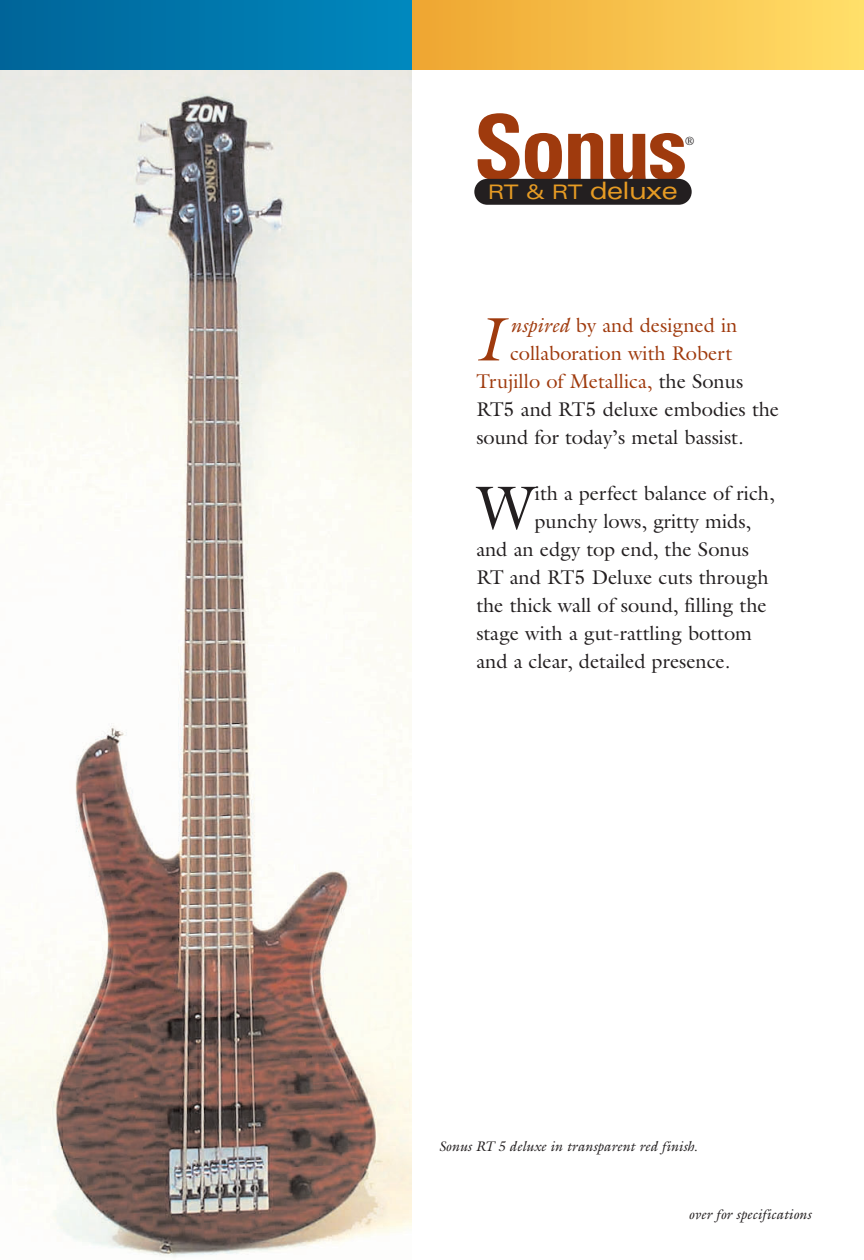
<style>
.page{position:relative;width:864px;height:1260px;background:#fff}
.page>*{position:absolute;margin:0;border:0;box-sizing:border-box;transform-origin:0 0}
.t1{font:700 condensed 90px "Univers";letter-spacing:-.03em;color:#9f3a0d}
.t2{font:italic 62px "Galliard";color:#9f3a0d}
.t3{font:61.2px "Galliard";color:#231f20}
.t4{font:expanded 24px "Univers";letter-spacing:-.02em;color:#e69b24}
.t5{font:20px "Galliard";color:#231f20}
.t6{font:20px "Galliard";color:#9f3a0d}
.t7{font:italic 14px "Galliard";color:#231f20}
.t8{font:12px "Galliard";color:#231f20}
.s1{font-size:20px}
.s2{font-style:italic}
.s3{color:#231f20}
</style>
<div class="page">
<div style="left:411px;top:0;width:453px;height:70px;background:linear-gradient(to right,#eea530,#ffdf69)"></div>
<div style="left:474px;top:179px;width:218px;height:26px;background:#231f20;border-radius:13px"></div>
<div style="left:0;top:0;width:411px;height:70px;background:linear-gradient(to right,#006498,#0088be)"></div>
<img style="left:0;top:70px;width:412px;height:1187px">
<h1 class="t1" style="left:474px;top:114px;width:215px">Sonus</h1>
<p class="t8" style="left:685px;top:137px;width:11px">®</p>
<p class="t4" style="left:488px;top:182px;width:191px"><span class="s1">RT &amp; RT</span> deluxe</p>
<h2 class="t2" style="left:475px;top:316px;width:28px">I</h2>
<p class="t6" style="left:510px;top:318px;width:229px"><span class="s2">nspired</span> by and designed in</p>
<p class="t6" style="left:510px;top:346px;width:224px">collaboration with Robert</p>
<p class="t6" style="left:476px;top:374px;width:268px">Trujillo of Metallica, <span class="s3">the Sonus</span></p>
<p class="t5" style="left:476px;top:402px;width:304px">RT5 and RT5 deluxe embodies the</p>
<p class="t5" style="left:476px;top:430px;width:269px">sound for today’s metal bassist.</p>
<h3 class="t3" style="left:477px;top:484px;width:59px">W</h3>
<p class="t5" style="left:535px;top:486px;width:241px">ith a perfect balance of rich,</p>
<p class="t5" style="left:535px;top:514px;width:218px">punchy lows, gritty mids,</p>
<p class="t5" style="left:476px;top:542px;width:274px">and an edgy top end, the Sonus</p>
<p class="t5" style="left:476px;top:570px;width:294px">RT and RT5 Deluxe cuts through</p>
<p class="t5" style="left:476px;top:598px;width:292px">the thick wall of sound, filling the</p>
<p class="t5" style="left:476px;top:626px;width:277px">stage with a gut-rattling bottom</p>
<p class="t5" style="left:476px;top:654px;width:256px">and a clear, detailed presence.</p>
<p class="t7" style="left:439px;top:1141px;width:260px">Sonus RT 5 deluxe in transparent red finish.</p>
<p class="t7" style="left:688px;top:1208px;width:124px">over for specifications</p>
</div>
